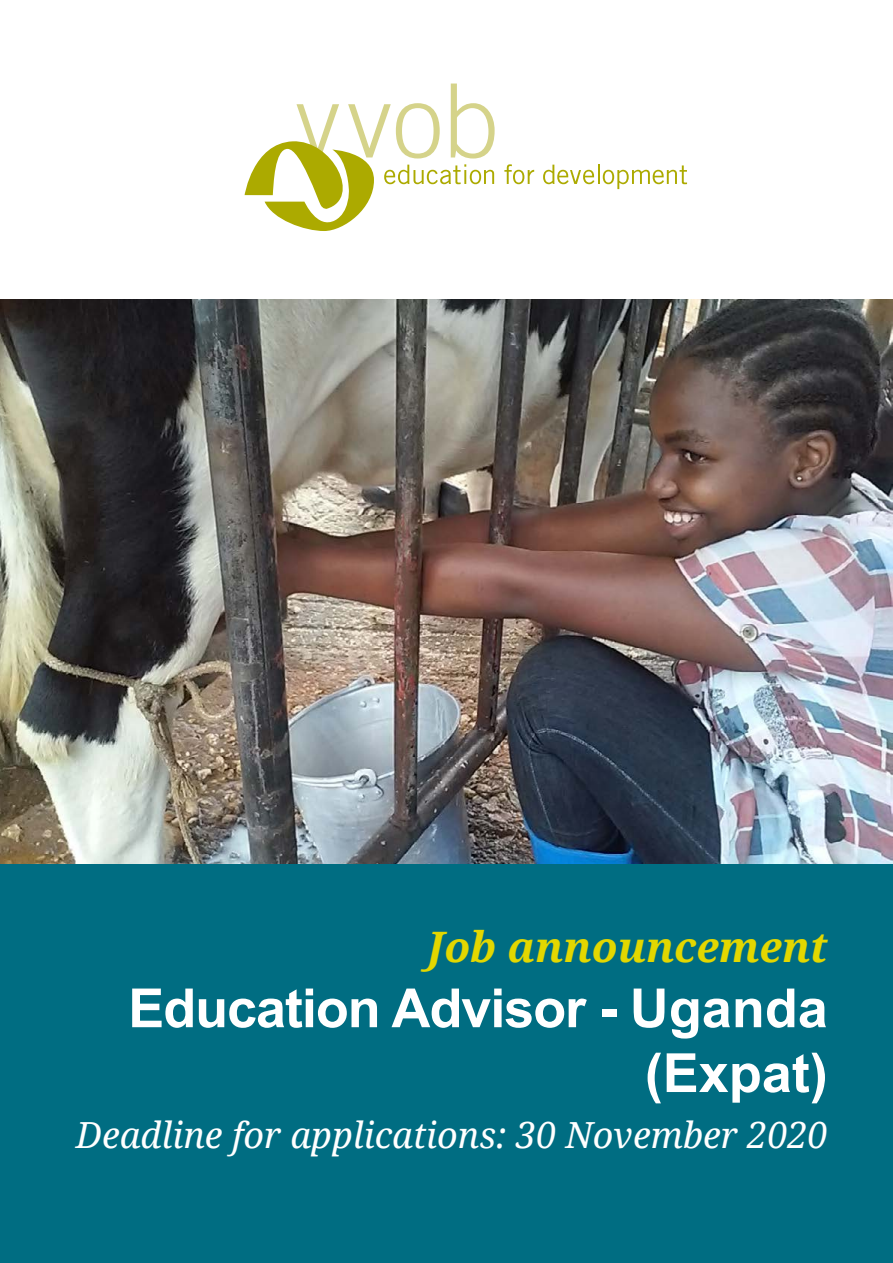
<style>
.page{position:relative;width:893px;height:1263px;background:#fff}
.page>*{position:absolute;margin:0;border:0;box-sizing:border-box;transform-origin:0 0}
.t1{font:700 54px/64.8px "Arial";letter-spacing:-.02em;color:#fff;text-align:right}
.t2{font:italic 700 42px "Droid Serif";color:#e3d700}
.t3{font:italic 36px "Droid Serif";color:#fff}
</style>
<div class="page">
<div style="left:0;top:864px;width:893px;height:399px;background:#006d82"></div>
<img style="left:0;top:300px;width:893px;height:564px">
<svg style="left:245px;top:84px;width:250px;height:147px"></svg>
<svg style="left:504px;top:164px;width:30px;height:20px"></svg>
<svg style="left:543px;top:165px;width:144px;height:24px"></svg>
<p class="t2" style="left:427px;top:918px;width:402px">Job announcement</p>
<h1 class="t1" style="left:128px;top:976px;width:701px">Education Advisor - Uganda (Expat)</h1>
<p class="t3" style="left:76px;top:1110px;width:753px">Deadline for applications: 30 November 2020</p>
</div>
